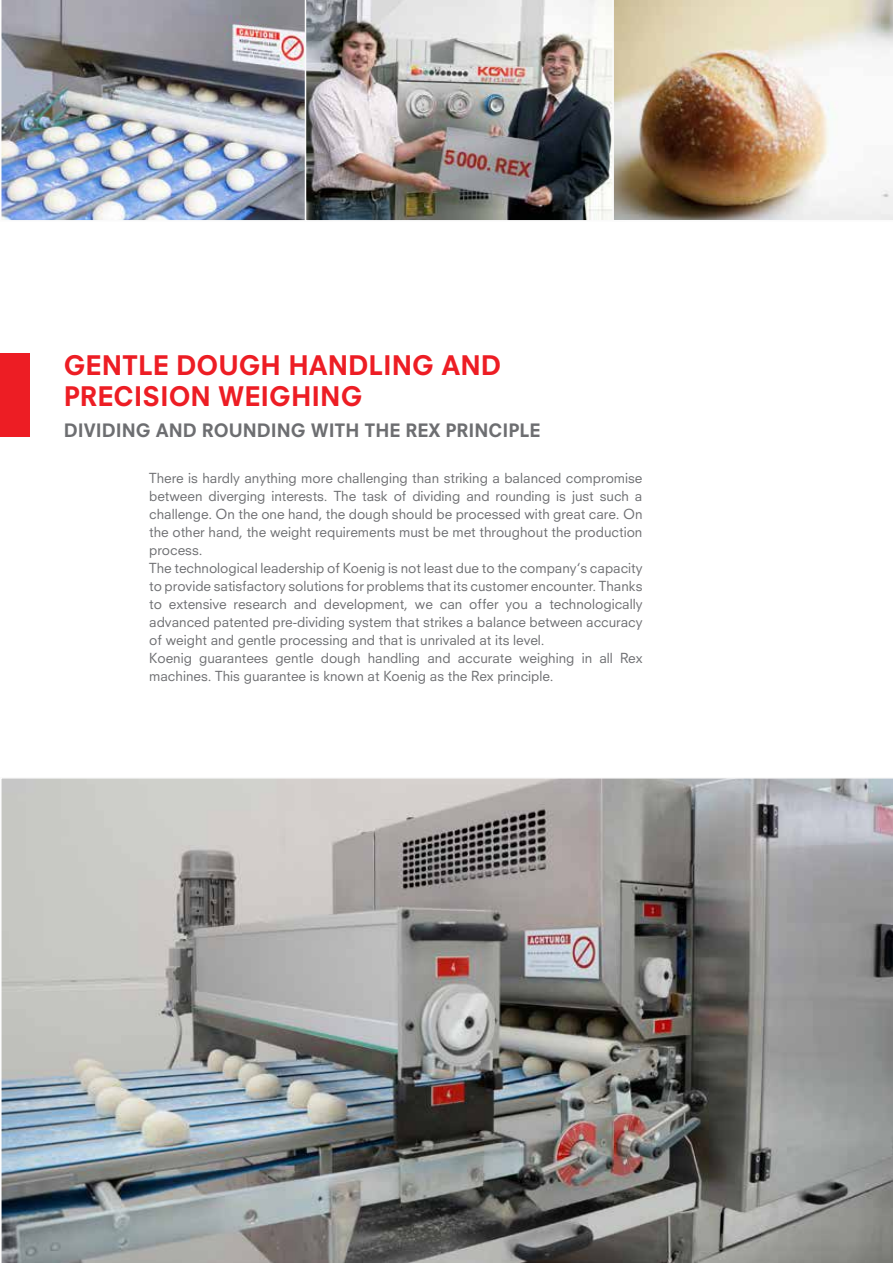
<style>
.page{position:relative;width:893px;height:1263px;background:#fff}
.page>*{position:absolute;margin:0;border:0;box-sizing:border-box;transform-origin:0 0}
.t1{font:800 26.25px/31.5px "Neuzeit S";color:#ed1d24}
.t2{font:800 18px "Neuzeit S";color:#6d6e71}
.t3{font:13.5px/18px "Neuzeit S";color:#6d6e71}
</style>
<div class="page">
<div style="left:0;top:353px;width:30px;height:84px;background:#ed1d24"></div>
<img style="left:1px;top:778px;width:892px;height:485px">
<img style="left:1px;top:0;width:304px;height:221px">
<img style="left:306px;top:0;width:306px;height:221px">
<img style="left:612px;top:0;width:281px;height:220px">
<h1 class="t1" style="left:64px;top:349px;width:439px">GENTLE DOUGH HANDLING AND<br>PRECISION WEIGHING</h1>
<h2 class="t2" style="left:64px;top:419px;width:478px">DIVIDING AND ROUNDING WITH THE REX PRINCIPLE</h2>
<p class="t3" style="left:149px;top:469px;width:495px">There is hardly anything more challenging than striking a balanced compromise between diverging interests. The task of dividing and rounding is just such a challenge. On the one hand, the dough should be processed with great care. On the other hand, the weight requirements must be met throughout the production process.<br>The technological leadership of Koenig is not least due to the company‘s capacity to provide satisfactory solutions for problems that its customer encounter. Thanks to extensive research and development, we can offer you a technologically advanced patented pre-dividing system that strikes a balance between accuracy of weight and gentle processing and that is unrivaled at its level.<br>Koenig guarantees gentle dough handling and accurate weighing in all Rex machines. This guarantee is known at Koenig as the Rex principle.</p>
</div>
